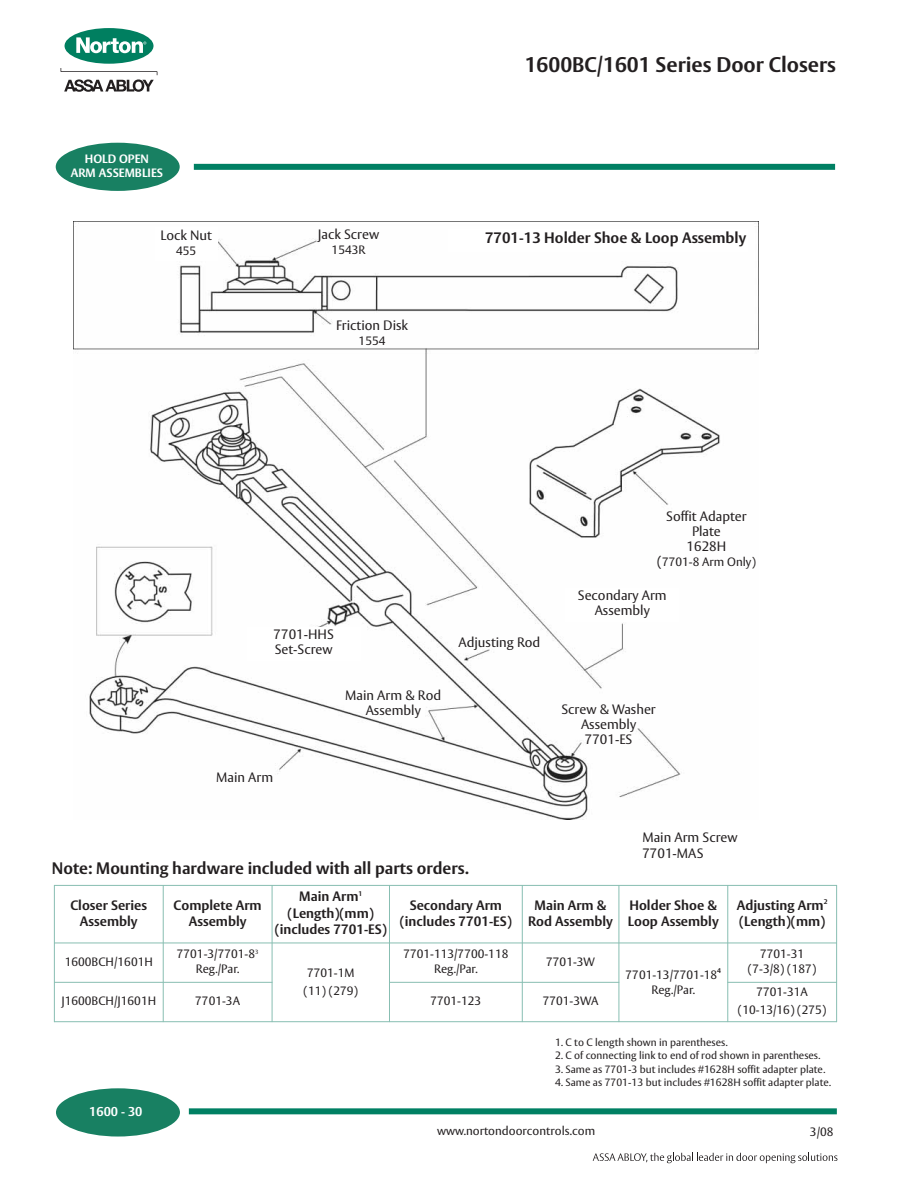
<style>
.page{position:relative;width:918px;height:1188px;background:#fff}
.page>*{position:absolute;margin:0;border:0;box-sizing:border-box;transform-origin:0 0}
.t1{font:700 21px "Vesta";color:#231f20}
.t2{font:700 16.5px "Vesta";color:#231f20}
.t3{font:700 15px "Vesta";color:#231f20}
.t4{font:13.5px/15px "Vesta";color:#231f20;text-align:center}
.t5{font:700 13.5px/16.5px "Vesta";color:#231f20;text-align:center}
.t6{font:700 12.75px "Vesta";color:#fff}
.t7{font:12px/15px "Vesta";color:#231f20;text-align:center}
.t8{font:700 12px/14.4px "Vesta";color:#fff;text-align:center}
.t9{font:10.5px "Vesta";color:#231f20}
.s1{font-size:13.5px}
</style>
<div class="page">
<div style="left:194px;top:164px;width:641px;height:6px;background:#008063"></div>
<svg style="left:61px;top:68px;width:96px;height:24px"></svg>
<div style="left:65px;top:28px;width:89px;height:36px;background:#007f60;border-radius:50%"></div>
<svg style="left:76px;top:37px;width:70px;height:16px"></svg>
<div style="left:54px;top:1086px;width:128px;height:53px;background:#188062;border:2px solid #fff;border-radius:50%"></div>
<div style="left:189px;top:1108px;width:648px;height:6px;background:#008063"></div>
<svg style="left:593px;top:1153px;width:244px;height:10px"></svg>
<div style="left:53px;top:140px;width:129px;height:53px;background:#188062;border:2px solid #fff;border-radius:50%"></div>
<img style="left:74px;top:222px;width:685px;height:598px">
<div style="left:448px;top:230px;width:300px;height:22px;background:#fff"></div>
<div style="left:155px;top:228px;width:62px;height:33px;background:#fff"></div>
<div style="left:565px;top:588px;width:114px;height:33px;background:#fff"></div>
<div style="left:247px;top:627px;width:114px;height:34px;background:#fff"></div>
<hr style="left:54px;top:885px;width:1px;height:137px;background:#88beb2">
<hr style="left:163px;top:885px;width:1px;height:137px;background:#88beb2">
<hr style="left:272px;top:885px;width:1px;height:137px;background:#88beb2">
<hr style="left:389px;top:885px;width:1px;height:137px;background:#88beb2">
<hr style="left:522px;top:885px;width:1px;height:137px;background:#88beb2">
<hr style="left:619px;top:885px;width:1px;height:137px;background:#88beb2">
<hr style="left:727px;top:885px;width:1px;height:137px;background:#88beb2">
<hr style="left:836px;top:885px;width:1px;height:137px;background:#88beb2">
<hr style="left:54px;top:885px;width:783px;height:1px;background:#88beb2">
<hr style="left:54px;top:943px;width:783px;height:1px;background:#88beb2">
<hr style="left:54px;top:982px;width:218px;height:1px;background:#88beb2">
<hr style="left:389px;top:982px;width:230px;height:1px;background:#88beb2">
<hr style="left:727px;top:982px;width:110px;height:1px;background:#88beb2">
<hr style="left:54px;top:1021px;width:783px;height:1px;background:#88beb2">
<p class="t8" style="left:71px;top:152px;width:94px">HOLD OPEN<br>ARM ASSEMBLIES</p>
<h1 class="t1" style="left:525px;top:56px;width:313px">1600BC/1601 Series Door Closers</h1>
<p class="t4" style="left:318px;top:228px;width:63px">Jack Screw</p>
<p class="t7" style="left:332px;top:243px;width:35px">1543R</p>
<p class="t4" style="left:160px;top:228px;width:53px">Lock Nut</p>
<p class="t3" style="left:485px;top:231px;width:262px">7701-13 Holder Shoe &amp; Loop Assembly</p>
<p class="t7" style="left:176px;top:244px;width:22px">455</p>
<p class="t4" style="left:336px;top:319px;width:74px">Friction Disk</p>
<p class="t7" style="left:359px;top:334px;width:28px">1554</p>
<p class="t4" style="left:274px;top:628px;width:62px;text-align:left">7701-HHS<br>Set-Screw</p>
<p class="t4" style="left:345px;top:689px;width:98px">Main Arm &amp; Rod<br>Assembly</p>
<p class="t4" style="left:458px;top:636px;width:83px">Adjusting Rod</p>
<p class="t4" style="left:216px;top:771px;width:59px">Main Arm</p>
<h2 class="t2" style="left:52px;top:862px;width:418px">Note: Mounting hardware included with all parts orders.</h2>
<p class="t4" style="left:666px;top:510px;width:82px">Soffit Adapter<br>Plate<br>1628H</p>
<p class="t7" style="left:657px;top:555px;width:100px"><span class="s1">(</span>7701-8 Arm Only)</p>
<p class="t4" style="left:578px;top:589px;width:90px">Secondary Arm<br>Assembly</p>
<p class="t4" style="left:561px;top:702px;width:96px">Screw &amp; Washer<br>Assembly<br>7701-ES</p>
<p class="t4" style="left:642px;top:830px;width:97px;line-height:16.2px;text-align:left">Main Arm Screw<br>7701-MAS</p>
<p class="t5" style="left:70px;top:898px;width:78px">Closer Series<br>Assembly</p>
<p class="t5" style="left:174px;top:898px;width:90px">Complete Arm<br>Assembly</p>
<p class="t5" style="left:275px;top:889px;width:114px">Main Arm<sup>1 </sup>(Length)(mm) (includes 7701-ES)</p>
<p class="t5" style="left:400px;top:898px;width:114px">Secondary Arm (includes 7701-ES)</p>
<p class="t5" style="left:528px;top:898px;width:86px">Main Arm &amp;<br>Rod Assembly</p>
<p class="t5" style="left:628px;top:898px;width:92px;text-align:left">Holder Shoe &amp;<br>Loop Assembly</p>
<p class="t5" style="left:737px;top:898px;width:92px;text-align:left">Adjusting Arm<sup>2 </sup>(Length)(mm)</p>
<p class="t7" style="left:65px;top:955px;width:90px">1600BCH/1601H</p>
<p class="t7" style="left:177px;top:948px;width:83px">7701-3/7701-8<sup>3<br></sup>Reg./Par.</p>
<p class="t7" style="left:403px;top:948px;width:107px">7701-113/7700-118<br>Reg./Par.</p>
<p class="t7" style="left:546px;top:955px;width:50px">7701-3W</p>
<p class="t7" style="left:748px;top:948px;width:70px">7701-31 (7-3/8) (187)</p>
<p class="t7" style="left:304px;top:964px;width:56px;line-height:18px;text-align:left">7701-1M (11) (279)</p>
<p class="t7" style="left:626px;top:968px;width:97px">7701-13/7701-18<sup>4<br></sup>Reg./Par.</p>
<p class="t7" style="left:61px;top:995px;width:96px">J1600BCH/J1601H</p>
<p class="t7" style="left:195px;top:995px;width:46px">7701-3A</p>
<p class="t7" style="left:430px;top:995px;width:52px">7701-123</p>
<p class="t7" style="left:543px;top:995px;width:57px">7701-3WA</p>
<p class="t7" style="left:738px;top:984px;width:90px;line-height:18px">7701-31A (10-13/16) (275)</p>
<p class="t6" style="left:89px;top:1106px;width:55px">1600 - 30</p>
<p class="t9" style="left:555px;top:1037px;width:174px">1. C to C length shown in parentheses.</p>
<p class="t9" style="left:555px;top:1051px;width:267px">2. C of connecting link to end of rod shown in parentheses.</p>
<p class="t9" style="left:555px;top:1064px;width:272px">3. Same as 7701-3 but includes #1628H soffit adapter plate.</p>
<p class="t9" style="left:555px;top:1078px;width:278px">4. Same as 7701-13 but includes #1628H soffit adapter plate.</p>
<p class="t7" style="left:437px;top:1124px;width:160px">www.nortondoorcontrols.com</p>
<p class="t7" style="left:810px;top:1126px;width:25px">3/08</p>
</div>
